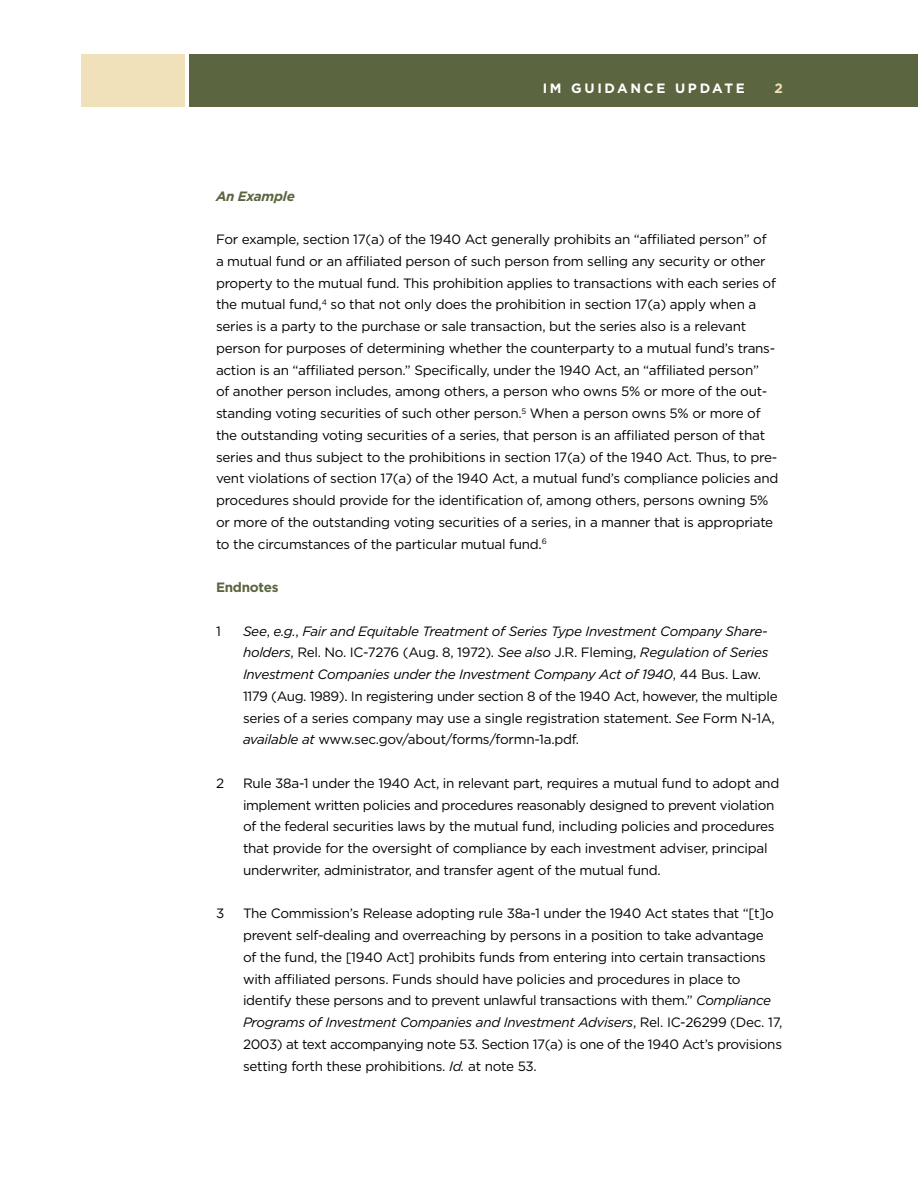
<style>
.page{position:relative;width:918px;height:1188px;background:#fff}
.page>*{position:absolute;margin:0;border:0;box-sizing:border-box;transform-origin:0 0}
.Endnote_text{font:13.5px/21.8px "Gotham HTF";letter-spacing:-.02em;color:#000}
.t1{font:700 13.5px "Gotham HTF";letter-spacing:.2em;color:#fff}
.t2{font:italic 700 13.5px "Gotham HTF";letter-spacing:-.02em;color:#5b653f}
.t3{font:700 13.5px "Gotham HTF";letter-spacing:-.02em;color:#5b653f}
.t4{font:700 13.5px "Gotham HTF";color:#f1e1bb}
.s1{font-style:italic}
</style>
<div class="page">
<div style="left:81px;top:54px;width:104px;height:53px;background:#f1e1bb"></div>
<div style="left:189px;top:54px;width:729px;height:53px;background:#5b653f"></div>
<p class="t1" style="left:543px;top:80px;width:204px">IM GUIDANCE UPDATE</p>
<p class="t4" style="left:775px;top:80px;width:10px">2</p>
<p class="t2" style="left:216px;top:188px;width:80px">An Example</p>
<p class="Endnote_text" style="left:216px;top:228px;width:564px">For example, section 17(a) of the 1940 Act generally prohibits an “affiliated person” of<br>a mutual fund or an affiliated person of such person from selling any security or other property to the mutual fund. This prohibition applies to transactions with each series of the mutual fund,<sup>4</sup> so that not only does the prohibition in section 17(a) apply when a series is a party to the purchase or sale transaction, but the series also is a relevant person for purposes of determining whether the counterparty to a mutual fund’s trans&shy;action is an “affiliated person.” Specifically, under the 1940 Act, an “affiliated person”<br>of another person includes, among others, a person who owns 5% or more of the out&shy;standing voting securities of such other person.<sup>5</sup> When a person owns 5% or more of the outstanding voting securities of a series, that person is an affiliated person of that series and thus subject to the prohibitions in section 17(a) of the 1940 Act. Thus, to pre&shy;vent violations of section 17(a) of the 1940 Act, a mutual fund’s compliance policies and procedures should provide for the identification of, among others, persons owning 5% or more of the outstanding voting securities of a series, in a manner that is appropriate to the circumstances of the particular mutual fund.<sup>6</sup></p>
<p class="t3" style="left:216px;top:580px;width:64px">Endnotes</p>
<p class="Endnote_text" style="left:216px;top:620px;width:6px">1</p>
<p class="Endnote_text" style="left:243px;top:620px;width:536px"><span class="s1">See</span>, <span class="s1">e.g.</span>, <span class="s1">Fair and Equitable Treatment of Series Type Investment Company Share&shy;holders</span>, Rel. No. IC-7276 (Aug. 8, 1972). <span class="s1">See also</span> J.R. Fleming, <span class="s1">Regulation of Series Investment Companies under the Investment Company Act of 1940</span>, 44 Bus. Law.<br>1179 (Aug. 1989). In registering under section 8 of the 1940 Act, however, the multiple series of a series company may use a single registration statement. <span class="s1">See</span> Form N-1A, <span class="s1">available at</span> www.sec.gov/about/forms/formn-1a.pdf.</p>
<p class="Endnote_text" style="left:216px;top:772px;width:10px">2</p>
<p class="Endnote_text" style="left:243px;top:772px;width:538px">Rule 38a-1 under the 1940 Act, in relevant part, requires a mutual fund to adopt and implement written policies and procedures reasonably designed to prevent violation of the federal securities laws by the mutual fund, including policies and procedures that provide for the oversight of compliance by each investment adviser, principal underwriter, administrator, and transfer agent of the mutual fund.</p>
<p class="Endnote_text" style="left:216px;top:903px;width:10px">3</p>
<p class="Endnote_text" style="left:243px;top:903px;width:541px">The Commission’s Release adopting rule 38a-1 under the 1940 Act states that “[t]o prevent self-dealing and overreaching by persons in a position to take advantage<br>of the fund, the [1940 Act] prohibits funds from entering into certain transactions with affiliated persons. Funds should have policies and procedures in place to identify these persons and to prevent unlawful transactions with them.” <span class="s1">Compliance Programs of Investment Companies and Investment Advisers</span>, Rel. IC-26299 (Dec. 17, 2003) at text accompanying note 53. Section 17(a) is one of the 1940 Act’s provisions setting forth these prohibitions. <span class="s1">Id.</span> at note 53.</p>
</div>
